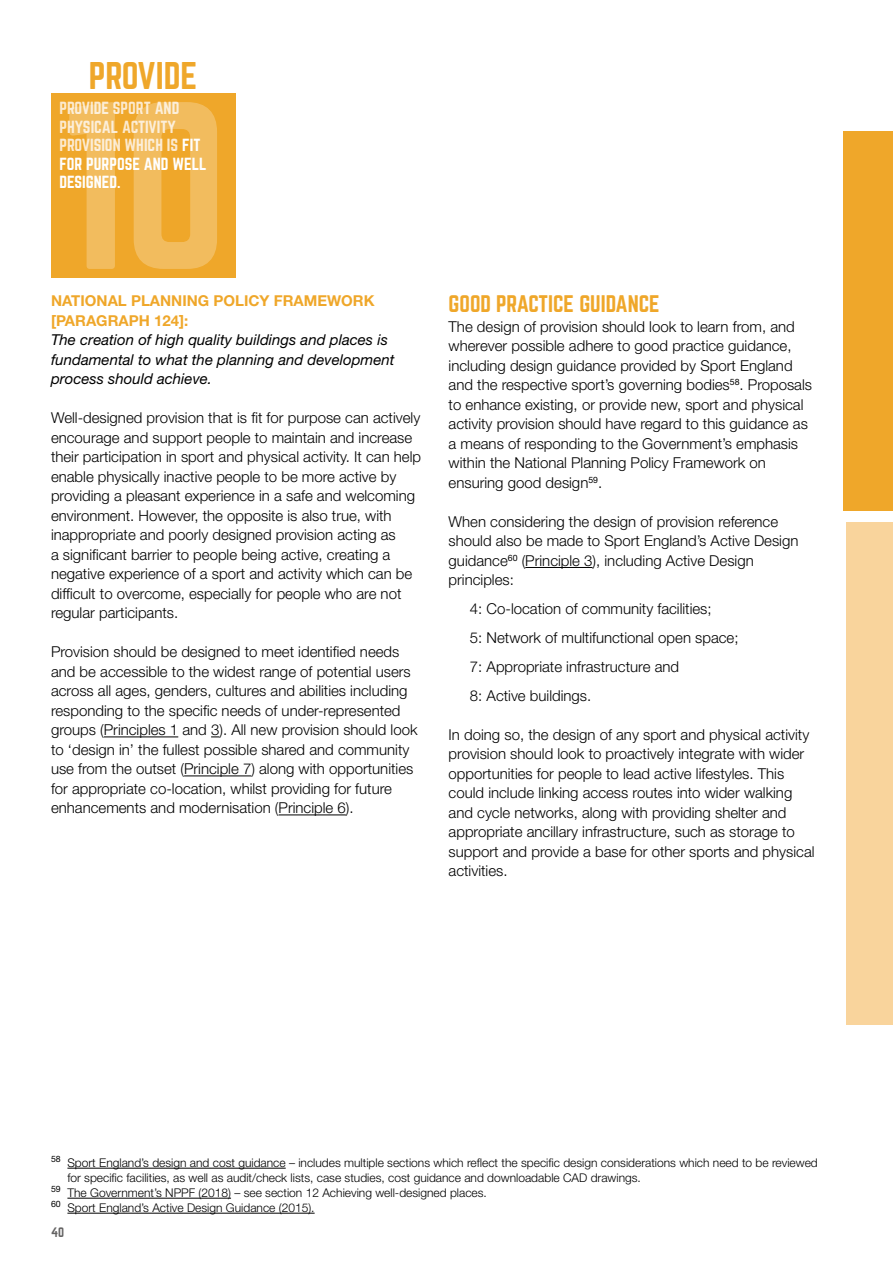
<style>
.page{position:relative;width:893px;height:1263px;background:#fff}
.page>*{position:absolute;margin:0;border:0;box-sizing:border-box;transform-origin:0 0}
.t1{font:208.5px "Norwester";color:#fff}
.t2{font:33.75px "Norwester";letter-spacing:-.005em;color:#efa72a}
.t3{font:21px "Norwester";color:#efa72a}
.t4{font:15.3px/18.5px "Norwester";color:#fceacf}
.t5{font:300 15px/19.5px "Helvetica Neue LT Std";color:#000}
.t6{font:italic 15px/19.5px "Helvetica Neue LT Std";color:#000}
.t7{font:700 15px/19.5px "Helvetica Neue LT Std";color:#efa72a}
.t8{font:300 12px "Helvetica Neue LT Std";color:#000}
.t9{font:12px "Norwester";color:#646363}
.s1{color:#fff}
</style>
<div class="page">
<hr style="left:67px;top:1168px;width:219px;height:1px;background:#000">
<hr style="left:67px;top:1198px;width:164px;height:1px;background:#000">
<hr style="left:67px;top:1213px;width:248px;height:1px;background:#000">
<div style="left:843px;top:131px;width:50px;height:379px;background:#efa72a"></div>
<div style="left:846px;top:522px;width:47px;height:503px;background:#f9d49c"></div>
<hr style="left:104px;top:736px;width:74px;height:1px;background:#000">
<hr style="left:184px;top:775px;width:67px;height:1px;background:#000">
<hr style="left:279px;top:814px;width:67px;height:1px;background:#000">
<hr style="left:525px;top:567px;width:68px;height:1px;background:#000">
<div style="left:51px;top:94px;width:184px;height:184px;background:#efa72a"></div>
<h2 class="t2" style="left:89px;top:60px;width:110px">PROVIDE</h2>
<h1 class="t1" style="left:59px;top:86px;width:170px">10</h1>
<p class="t4" style="left:60px;top:100px;width:149px">PROVIDE SPORT AND<br>PHYSICAL ACTIVITY<br>PROVISION WHICH IS <span class="s1">FIT<br>FOR PURPOSE AND WELL<br>DESIGNED.</span></p>
<p class="t7" style="left:51px;top:291px;width:325px">NATIONAL PLANNING POLICY FRAMEWORK [PARAGRAPH 124]:</p>
<p class="t6" style="left:51px;top:330px;width:345px">The creation of high quality buildings and places is fundamental to what the planning and development process should achieve.</p>
<p class="t5" style="left:51px;top:408px;width:372px">Well-designed provision that is fit for purpose can actively encourage and support people to maintain and increase their participation in sport and physical activity. It can help enable physically inactive people to be more active by providing a pleasant experience in a safe and welcoming environment. However, the opposite is also true, with inappropriate and poorly designed provision acting as<br>a significant barrier to people being active, creating a negative experience of a sport and activity which can be difficult to overcome, especially for people who are not regular participants.</p>
<p class="t5" style="left:51px;top:642px;width:368px">Provision should be designed to meet identified needs and be accessible to the widest range of potential users across all ages, genders, cultures and abilities including responding to the specific needs of under-represented groups (Principles 1 and 3). All new provision should look to ‘design in’ the fullest possible shared and community use from the outset (Principle 7) along with opportunities for appropriate co-location, whilst providing for future enhancements and modernisation (Principle 6).</p>
<h3 class="t3" style="left:449px;top:294px;width:213px">GOOD PRACTICE GUIDANCE</h3>
<p class="t5" style="left:449px;top:317px;width:365px">The design of provision should look to learn from, and wherever possible adhere to good practice guidance, including design guidance provided by Sport England and the respective sport’s governing bodies<sup>58</sup>. Proposals to enhance existing, or provide new, sport and physical activity provision should have regard to this guidance as a means of responding to the Government’s emphasis within the National Planning Policy Framework on ensuring good design<sup>59</sup>.</p>
<p class="t5" style="left:449px;top:512px;width:351px">When considering the design of provision reference should also be made to Sport England’s Active Design guidance<sup>60</sup> (Principle 3), including Active Design principles:</p>
<p class="t5" style="left:470px;top:594px;width:270px;line-height:28.8px">4: Co-location of community facilities;<br>5: Network of multifunctional open space; 7: Appropriate infrastructure and<br>8: Active buildings.</p>
<p class="t5" style="left:449px;top:724px;width:367px">In doing so, the design of any sport and physical activity provision should look to proactively integrate with wider opportunities for people to lead active lifestyles. This could include linking access routes into wider walking and cycle networks, along with providing shelter and appropriate ancillary infrastructure, such as storage to support and provide a base for other sports and physical activities.</p>
<p class="t8" style="left:51px;top:1155px;width:768px"><sup>58</sup> Sport England’s design and cost guidance – includes multiple sections which reflect the specific design considerations which need to be reviewed</p>
<p class="t8" style="left:67px;top:1170px;width:575px">for specific facilities, as well as audit/check lists, case studies, cost guidance and downloadable CAD drawings.</p>
<p class="t8" style="left:51px;top:1185px;width:437px"><sup>59</sup> The Government’s NPPF (2018) – see section 12 Achieving well-designed places.</p>
<p class="t8" style="left:51px;top:1200px;width:265px"><sup>60</sup> Sport England’s Active Design Guidance (2015).</p>
<p class="t9" style="left:51px;top:1226px;width:15px">40</p>
</div>
